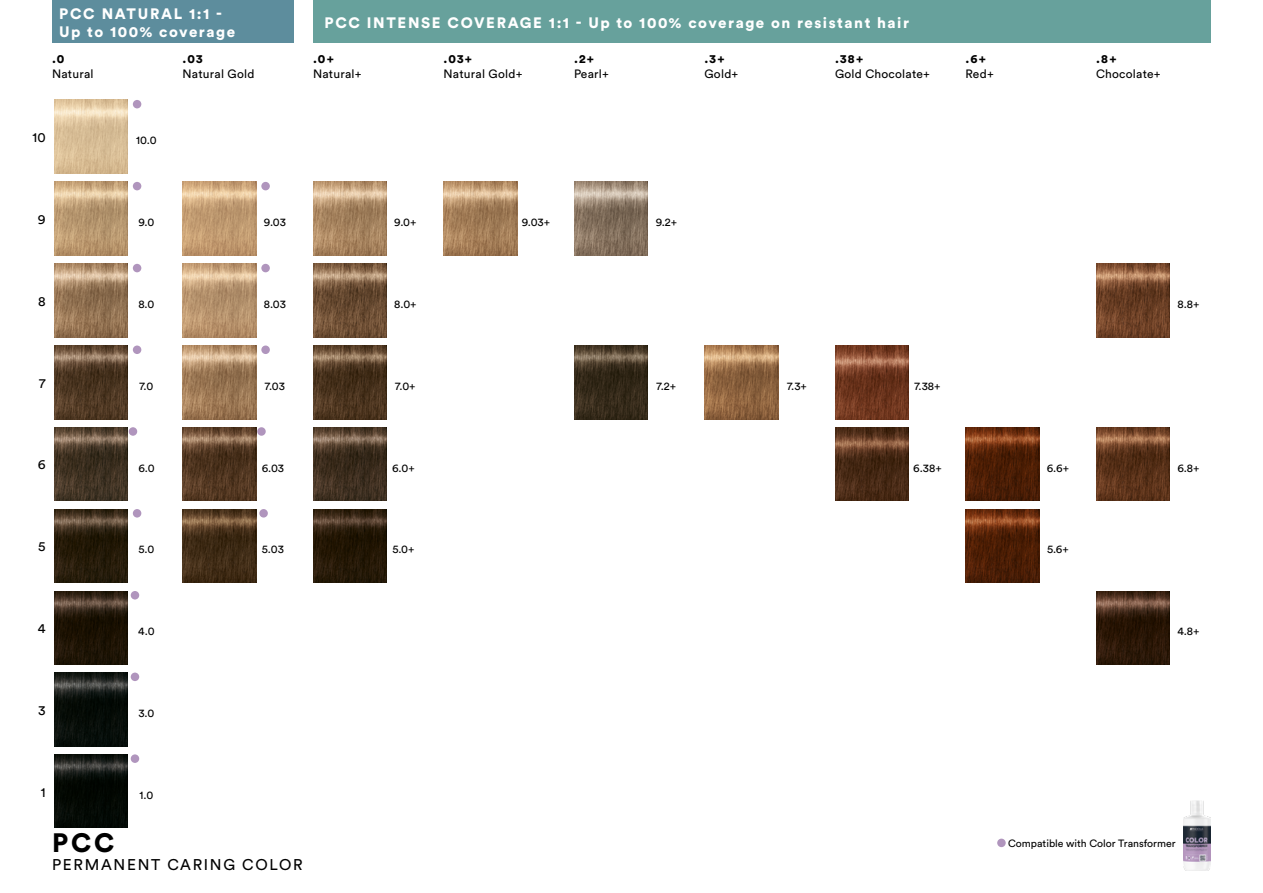
<style>
.page{position:relative;width:1263px;height:893px;background:#fff}
.page>*{position:absolute;margin:0;border:0;box-sizing:border-box;transform-origin:0 0}
.t1{font:900 26.4px "Circular Std";color:#000}
.t2{font:15.45px "Circular Std";letter-spacing:.11em;color:#000}
.t3{font:900 15px/18px "Circular Std";letter-spacing:.1em;color:#fff}
.t4{font:13.5px "Circular Std";color:#000}
.t5{font:12px "Circular Std";letter-spacing:.02em;color:#000}
.t6{font:900 12px "Circular Std";color:#000}
.t7{font:11.25px "Circular Pro";letter-spacing:-.005em;color:#000}
.t8{font:10.5px "Circular Std";color:#000}
</style>
<div class="page">
<div style="left:52px;top:0;width:242px;height:43px;background:#5d8d9d"></div>
<div style="left:313px;top:0;width:898px;height:43px;background:#67a19c"></div>
<div style="left:997px;top:839px;width:9px;height:8px;background:#b095bd;border-radius:50%"></div>
<img style="left:1184px;top:801px;width:26px;height:70px">
<div style="left:129px;top:427px;width:8px;height:9px;background:#b095bd;border-radius:50%"></div>
<div style="left:133px;top:509px;width:8px;height:9px;background:#b095bd;border-radius:50%"></div>
<div style="left:133px;top:346px;width:8px;height:8px;background:#b095bd;border-radius:50%"></div>
<div style="left:133px;top:264px;width:8px;height:8px;background:#b095bd;border-radius:50%"></div>
<div style="left:261px;top:182px;width:9px;height:8px;background:#b095bd;border-radius:50%"></div>
<div style="left:133px;top:100px;width:8px;height:8px;background:#b095bd;border-radius:50%"></div>
<div style="left:131px;top:754px;width:8px;height:9px;background:#b095bd;border-radius:50%"></div>
<div style="left:131px;top:591px;width:8px;height:8px;background:#b095bd;border-radius:50%"></div>
<img style="left:574px;top:346px;width:73px;height:73px">
<img style="left:574px;top:182px;width:73px;height:73px">
<img style="left:443px;top:182px;width:74px;height:73px">
<img style="left:835px;top:346px;width:73px;height:73px">
<img style="left:835px;top:427px;width:73px;height:74px">
<img style="left:182px;top:182px;width:74px;height:73px">
<img style="left:54px;top:264px;width:74px;height:73px">
<img style="left:54px;top:346px;width:74px;height:73px">
<div style="left:133px;top:182px;width:8px;height:8px;background:#b095bd;border-radius:50%"></div>
<img style="left:54px;top:182px;width:74px;height:73px">
<img style="left:54px;top:100px;width:74px;height:73px">
<img style="left:313px;top:182px;width:73px;height:73px">
<img style="left:54px;top:427px;width:74px;height:74px">
<img style="left:54px;top:591px;width:74px;height:73px">
<div style="left:131px;top:673px;width:8px;height:8px;background:#b095bd;border-radius:50%"></div>
<img style="left:54px;top:673px;width:74px;height:73px">
<img style="left:54px;top:754px;width:74px;height:74px">
<div style="left:257px;top:427px;width:9px;height:9px;background:#b095bd;border-radius:50%"></div>
<div style="left:259px;top:509px;width:9px;height:9px;background:#b095bd;border-radius:50%"></div>
<div style="left:261px;top:346px;width:9px;height:8px;background:#b095bd;border-radius:50%"></div>
<div style="left:261px;top:264px;width:9px;height:8px;background:#b095bd;border-radius:50%"></div>
<img style="left:182px;top:264px;width:74px;height:73px">
<img style="left:182px;top:346px;width:74px;height:73px">
<img style="left:182px;top:427px;width:74px;height:74px">
<img style="left:182px;top:509px;width:74px;height:74px">
<img style="left:313px;top:264px;width:73px;height:73px">
<img style="left:313px;top:346px;width:73px;height:73px">
<img style="left:313px;top:427px;width:73px;height:74px">
<img style="left:313px;top:509px;width:73px;height:74px">
<img style="left:54px;top:509px;width:74px;height:74px">
<img style="left:704px;top:346px;width:74px;height:73px">
<img style="left:965px;top:427px;width:74px;height:74px">
<img style="left:965px;top:509px;width:74px;height:74px">
<img style="left:1096px;top:427px;width:73px;height:74px">
<img style="left:1096px;top:591px;width:73px;height:73px">
<img style="left:1096px;top:264px;width:73px;height:73px">
<h3 class="t3" style="left:59px;top:4px;width:177px">PCC NATURAL 1:1 -<br>Up to 100% coverage</h3>
<h3 class="t3" style="left:324px;top:13px;width:586px">PCC INTENSE COVERAGE 1:1 - Up to 100% coverage on resistant hair</h3>
<p class="t6" style="left:52px;top:51px;width:14px">.0</p>
<p class="t5" style="left:52px;top:67px;width:43px">Natural</p>
<p class="t6" style="left:182px;top:51px;width:22px">.03</p>
<p class="t5" style="left:182px;top:67px;width:73px">Natural Gold</p>
<p class="t6" style="left:313px;top:51px;width:22px">.0+</p>
<p class="t5" style="left:313px;top:67px;width:50px">Natural+</p>
<p class="t6" style="left:443px;top:51px;width:30px">.03+</p>
<p class="t5" style="left:443px;top:67px;width:80px">Natural Gold+</p>
<p class="t6" style="left:574px;top:51px;width:22px">.2+</p>
<p class="t5" style="left:574px;top:67px;width:36px">Pearl+</p>
<p class="t6" style="left:704px;top:51px;width:22px">.3+</p>
<p class="t5" style="left:704px;top:67px;width:35px">Gold+</p>
<p class="t6" style="left:835px;top:51px;width:30px">.38+</p>
<p class="t5" style="left:835px;top:67px;width:96px">Gold Chocolate+</p>
<p class="t6" style="left:965px;top:51px;width:22px">.6+</p>
<p class="t5" style="left:965px;top:67px;width:30px">Red+</p>
<p class="t4" style="left:33px;top:129px;width:15px">10</p>
<p class="t7" style="left:136px;top:133px;width:22px">10.0</p>
<p class="t4" style="left:38px;top:211px;width:9px">9</p>
<p class="t7" style="left:138px;top:215px;width:17px">9.0</p>
<p class="t7" style="left:264px;top:215px;width:24px">9.03</p>
<p class="t7" style="left:394px;top:215px;width:24px">9.0+</p>
<p class="t7" style="left:522px;top:215px;width:30px">9.03+</p>
<p class="t7" style="left:656px;top:215px;width:23px">9.2+</p>
<p class="t4" style="left:38px;top:293px;width:9px">8</p>
<p class="t7" style="left:138px;top:297px;width:18px">8.0</p>
<p class="t7" style="left:264px;top:297px;width:24px">8.03</p>
<p class="t7" style="left:394px;top:297px;width:24px">8.0+</p>
<p class="t4" style="left:39px;top:375px;width:8px">7</p>
<p class="t7" style="left:139px;top:378px;width:16px">7.0</p>
<p class="t7" style="left:265px;top:378px;width:22px">7.03</p>
<p class="t7" style="left:395px;top:378px;width:22px">7.0+</p>
<p class="t7" style="left:657px;top:378px;width:21px">7.2+</p>
<p class="t7" style="left:787px;top:378px;width:21px">7.3+</p>
<p class="t7" style="left:914px;top:378px;width:28px">7.38+</p>
<p class="t4" style="left:38px;top:456px;width:9px">6</p>
<p class="t7" style="left:138px;top:460px;width:18px">6.0</p>
<p class="t7" style="left:262px;top:460px;width:24px">6.03</p>
<p class="t7" style="left:392px;top:460px;width:24px">6.0+</p>
<p class="t7" style="left:913px;top:460px;width:30px">6.38+</p>
<p class="t4" style="left:38px;top:538px;width:9px">5</p>
<p class="t7" style="left:139px;top:542px;width:17px">5.0</p>
<p class="t7" style="left:392px;top:542px;width:24px">5.0+</p>
<p class="t7" style="left:262px;top:542px;width:24px">5.03</p>
<p class="t4" style="left:38px;top:620px;width:9px">4</p>
<p class="t4" style="left:38px;top:702px;width:9px">3</p>
<p class="t7" style="left:138px;top:624px;width:18px">4.0</p>
<p class="t7" style="left:138px;top:705px;width:17px">3.0</p>
<p class="t6" style="left:1096px;top:51px;width:22px">.8+</p>
<p class="t5" style="left:1096px;top:67px;width:66px">Chocolate+</p>
<p class="t7" style="left:1177px;top:297px;width:23px">8.8+</p>
<p class="t7" style="left:1047px;top:460px;width:24px">6.6+</p>
<p class="t7" style="left:1177px;top:460px;width:24px">6.8+</p>
<p class="t7" style="left:1047px;top:542px;width:23px">5.6+</p>
<p class="t7" style="left:1177px;top:624px;width:24px">4.8+</p>
<p class="t4" style="left:41px;top:784px;width:6px">1</p>
<p class="t7" style="left:140px;top:787px;width:15px">1.0</p>
<h1 class="t1" style="left:52px;top:825px;width:64px">PCC</h1>
<h2 class="t2" style="left:52px;top:855px;width:252px">PERMANENT CARING COLOR</h2>
<p class="t8" style="left:1008px;top:837px;width:169px">Compatible with Color Transformer</p>
</div>
